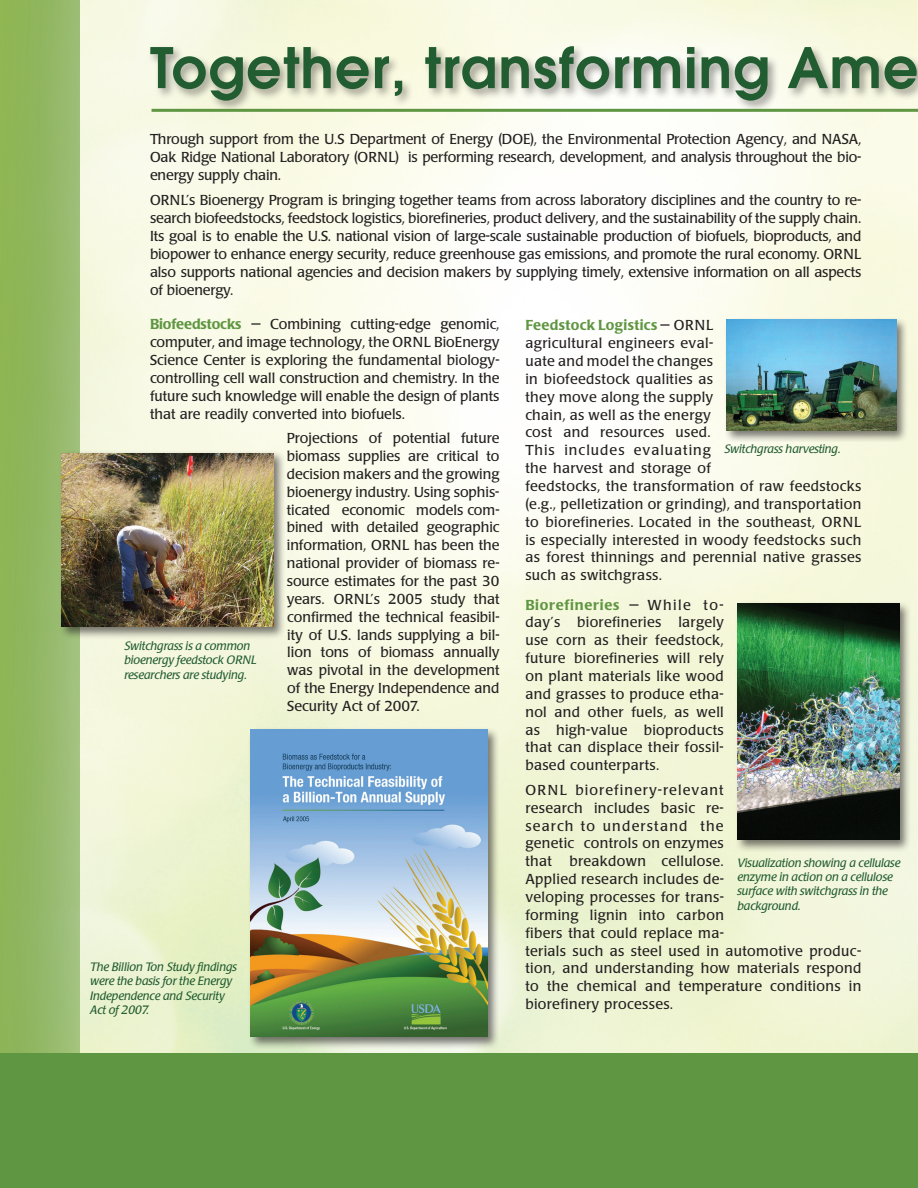
<style>
.page{position:relative;width:918px;height:1188px;background:#fff}
.page>*{position:absolute;margin:0;border:0;box-sizing:border-box;transform-origin:0 0}
.t1{font:600 55.5px "Avant Garde";letter-spacing:.02em;color:#225c31}
.t2{font:14.25px/17.9px "Poppl Laudatio";letter-spacing:.025em;color:#231f20;text-align:justify}
.t3{font:italic 12px/14.2px "Poppl Laudatio";letter-spacing:-.005em;color:#225c31}
.s1{font-weight:500;color:#5f9641}
</style>
<div class="page">
<img style="left:0;top:0;width:80px;height:1053px">
<div style="left:724px;top:317px;width:184px;height:125px;background:#231f20;opacity:.6"></div>
<img style="left:727px;top:320px;width:169px;height:111px">
<div style="left:734px;top:600px;width:177px;height:252px;background:#231f20;opacity:.6"></div>
<img style="left:737px;top:603px;width:162px;height:237px">
<div style="left:58px;top:450px;width:227px;height:189px;background:#231f20;opacity:.6"></div>
<img style="left:61px;top:453px;width:212px;height:174px">
<div style="left:0;top:1053px;width:918px;height:135px;background:#5f9641"></div>
<div style="left:247px;top:727px;width:253px;height:322px;background:#231f20;opacity:.6"></div>
<img style="left:250px;top:730px;width:238px;height:307px">
<div style="left:147px;top:44px;width:771px;height:69px;background:#231f20;opacity:.42"></div>
<hr style="left:152px;top:109px;width:766px;height:3px;background:#5f9641">
<h1 class="t1" style="left:150px;top:31px;width:770px">Together, transforming Ame</h1>
<p class="t2" style="left:150px;top:131px;width:713px">Through support from the U.S Department of Energy (DOE), the Environmental Protection Agency, and NASA, Oak Ridge National Laboratory (ORNL) is performing research, development, and analysis throughout the bio&shy;energy supply chain.</p>
<p class="t2" style="left:150px;top:191px;width:713px">ORNL’s Bioenergy Program is bringing together teams from across laboratory disciplines and the country to re&shy;search biofeedstocks, feedstock logistics, biorefineries, product delivery, and the sustainability of the supply chain.<br>Its goal is to enable the U.S. national vision of large-scale sustainable production of biofuels, bioproducts, and biopower to enhance energy security, reduce greenhouse gas emissions, and promote the rural economy. ORNL also supports national agencies and decision makers by supplying timely, extensive information on all aspects of bioenergy.</p>
<p class="t2" style="left:150px;top:316px;width:351px"><span class="s1">Biofeedstocks</span> — Combining cutting-edge genomic, computer, and image technology, the ORNL BioEnergy Science Center is exploring the fundamental biology&shy;controlling cell wall construction and chemistry. In the future such knowledge will enable the design of plants that are readily converted into biofuels.</p>
<p class="t2" style="left:287px;top:430px;width:214px">Projections of potential future biomass supplies are critical to decision makers and the growing bioenergy industry. Using sophis&shy;ticated economic models com&shy;bined with detailed geographic information, ORNL has been the national provider of biomass re&shy;source estimates for the past 30 years. ORNL’s 2005 study that confirmed the technical feasibil&shy;ity of U.S. lands supplying a bil&shy;lion tons of biomass annually was pivotal in the development of the Energy Independence and Security Act of 2007.</p>
<p class="t3" style="left:124px;top:639px;width:134px">Switchgrass is a common bioenergy feedstock ORNL researchers are studying.</p>
<p class="t3" style="left:90px;top:960px;width:148px">The Billion Ton Study findings were the basis for the Energy<br>Independence and Security<br>Act of 2007.</p>
<p class="t2" style="left:525px;top:317px;width:338px;text-align:left"><span class="s1">Feedstock Logistics</span> — ORNL<br>agricultural engineers eval-<br>uate and model the changes<br>in biofeedstock qualities as<br>they move along the supply<br>chain, as well as the energy<br>cost and resources used.<br>This includes evaluating<br>the harvest and storage of<br>feedstocks, the transformation of raw feedstocks (e.g., pelletization or grinding), and transportation to biorefineries. Located in the southeast, ORNL is especially interested in woody feedstocks such as forest thinnings and perennial native grasses such as switchgrass.</p>
<p class="t2" style="left:525px;top:596px;width:200px"><span class="s1">Biorefineries</span> — While to&shy;day’s biorefineries largely use corn as their feedstock, future biorefineries will rely on plant materials like wood and grasses to produce etha&shy;nol and other fuels, as well as high-value bioproducts that can displace their fossil&shy;based counterparts.</p>
<p class="t2" style="left:525px;top:781px;width:338px;text-align:left">ORNL biorefinery-relevant<br>research includes basic re-<br>search to understand the<br>genetic controls on enzymes<br>that breakdown cellulose.<br>Applied research includes de-<br>veloping processes for trans-<br>forming lignin into carbon<br>fibers that could replace ma-<br>terials such as steel used in automotive produc&shy;tion, and understanding how materials respond to the chemical and temperature conditions in biorefinery processes.</p>
<p class="t3" style="left:724px;top:442px;width:118px">Switchgrass harvesting.</p>
<p class="t3" style="left:737px;top:856px;width:165px">Visualization showing a cellulase enzyme in action on a cellulose surface with switchgrass in the background.</p>
</div>
